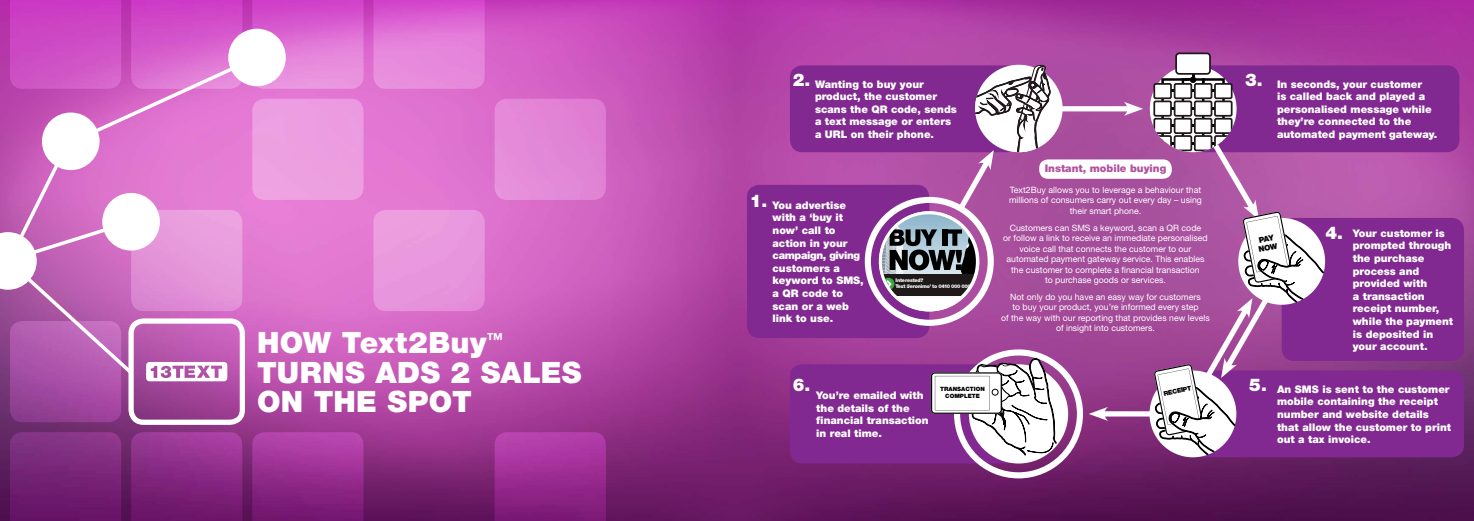
<style>
.page{position:relative;width:1474px;height:521px;background:#fff}
.page>*{position:absolute;margin:0;border:0;box-sizing:border-box;transform-origin:0 0}
.t1{font:900 29.49px/29.5px "Helvetica Neue";letter-spacing:.015em;color:#fff}
.t2{font:900 17.5px "Helvetica Neue";color:#fff}
.t3{font:900 10.5px/12.6px "Helvetica Neue";color:#fff}
.t4{font:900 10.5px "Helvetica Neue";color:#b253a0}
.t5{font:8.75px/10.5px "Helvetica Neue";color:#fff;text-align:center}
.t6{font:900 7.88px/8.8px "Helvetica Neue";color:#000}
.t7{font:900 6.48px "Helvetica Neue";color:#000}
.t8{font:900 5.86px/7px "Helvetica Neue";color:#000;text-align:center}
.t9{font:900 5.08px/5.3px "Helvetica Neue";letter-spacing:-.055em;color:#f4f5f5}
</style>
<div class="page">
<img style="left:0;top:0;width:1473px;height:521px">
<div style="left:747px;top:185px;width:182px;height:153px;background:#812990;border-radius:12px"></div>
<div style="left:1192px;top:370px;width:271px;height:87px;background:#812990;border-radius:12px"></div>
<div style="left:1192px;top:65px;width:267px;height:87px;background:#812990;border-radius:12px"></div>
<div style="left:790px;top:65px;width:228px;height:87px;background:#812990;border-radius:12px"></div>
<div style="left:1281px;top:218px;width:182px;height:143px;background:#812990;border-radius:12px"></div>
<div style="left:790px;top:364px;width:228px;height:99px;background:#812990;border-radius:12px"></div>
<div style="left:864px;top:197px;width:129px;height:129px;border:6px solid #fff;border-radius:50%"></div>
<div style="left:954px;top:349px;width:129px;height:129px;border:6px solid #fff;border-radius:50%"></div>
<div style="left:1061px;top:106px;width:70px;height:5px;background:#fff"></div>
<div style="left:1099px;top:411px;width:54px;height:5px;background:#fff"></div>
<svg style="left:1088px;top:407px;width:20px;height:14px"></svg>
<div style="left:1039px;top:159px;width:132px;height:20px;background:#fff;border-radius:9px"></div>
<div style="left:1176px;top:53px;width:33px;height:21px;background:#fff;border-radius:3px"></div>
<div style="left:1175px;top:52px;width:35px;height:23px;border:2px solid #20181c;border-radius:3px"></div>
<svg style="left:1123px;top:61px;width:201px;height:394px"></svg>
<div style="left:968px;top:364px;width:100px;height:99px;background:#fff;border-radius:50%"></div>
<svg style="left:930px;top:353px;width:128px;height:104px"></svg>
<div style="left:991px;top:389px;width:7px;height:7px;border:1px solid #000;border-radius:50%"></div>
<svg style="left:875px;top:48px;width:191px;height:267px"></svg>
<svg style="left:373px;top:0;width:111px;height:89px;background:#e176d7"></svg>
<div style="left:494px;top:99px;width:112px;height:101px;background:#e286d7;border-radius:12px"></div>
<div style="left:10px;top:321px;width:111px;height:101px;background:linear-gradient(to right,#904193,#ab4ba8);border-radius:12px"></div>
<svg style="left:10px;top:432px;width:111px;height:89px;background:#762476"></svg>
<svg style="left:131px;top:432px;width:111px;height:89px;background:#852881"></svg>
<svg style="left:252px;top:432px;width:111px;height:89px;background:#942c8d"></svg>
<div style="left:373px;top:210px;width:111px;height:101px;background:#e897de;border-radius:12px"></div>
<svg style="left:494px;top:432px;width:112px;height:89px;background:#992c91"></svg>
<div style="left:128px;top:318px;width:117px;height:107px;border:5px solid #fff;border-radius:12px"></div>
<svg style="left:0;top:0;width:363px;height:381px;background:#d87bcd"></svg>
<h1 class="t1" style="left:257px;top:328px;width:323px">How Text2Buy<sup>™<br></sup>Turns ADS 2 sales on the spot</h1>
<h2 class="t2" style="left:793px;top:70px;width:19px">2.</h2>
<p class="t3" style="left:815px;top:78px;width:143px">Wanting to buy your product, the customer scans the QR code, sends a text message or enters a URL</p>
<p class="t3" style="left:850px;top:128px;width:85px">on their phone.</p>
<h2 class="t2" style="left:750px;top:191px;width:19px">1.</h2>
<p class="t3" style="left:772px;top:199px;width:93px">You advertise with a ‘buy it now’ call to action in your campaign, giving customers a keyword to SMS, a QR code to scan or a web link to use.</p>
<p class="t9" style="left:895px;top:278px;width:77px">interested?<br>text ‘Jeronimo’ to 0410 000 000</p>
<p class="t4" style="left:1044px;top:162px;width:123px">Instant, mobile buying</p>
<p class="t5" style="left:1009px;top:184px;width:194px">Text2Buy allows you to leverage a behaviour that millions of consumers carry out every day – using their smart phone.</p>
<p class="t5" style="left:1003px;top:222px;width:206px">Customers can SMS a keyword, scan a QR code<br>or follow a link to receive an immediate personalised voice call that connects the customer to our automated payment gateway service. This enables the customer to complete a financial transaction<br>to purchase goods or services.</p>
<p class="t5" style="left:1001px;top:291px;width:210px">Not only do you have an easy way for customers<br>to buy your product, you’re informed every step<br>of the way with our reporting that provides new levels of insight into customers.</p>
<h2 class="t2" style="left:793px;top:375px;width:19px">6.</h2>
<p class="t3" style="left:816px;top:389px;width:114px">You’re emailed with the details of the financial transaction in real time.</p>
<p class="t8" style="left:940px;top:386px;width:46px">Transaction<br>Complete</p>
<p class="t7" style="left:1163px;top:390px;width:29px;rotate:-11deg">Receipt</p>
<h2 class="t2" style="left:1245px;top:70px;width:19px">3.</h2>
<p class="t3" style="left:1276px;top:78px;width:162px">In seconds, your customer<br>is called back and played a personalised message while they’re connected to the automated payment gateway.</p>
<h2 class="t2" style="left:1325px;top:222px;width:19px">4.</h2>
<p class="t3" style="left:1352px;top:227px;width:102px">Your customer is prompted through the purchase process and provided with<br>a transaction receipt number, while the payment is deposited in your account.</p>
<p class="t3" style="left:1276px;top:383px;width:176px">An SMS is sent to the customer mobile containing the receipt number and website details that allow the customer to print out a tax invoice.</p>
<p class="t6" style="left:1255px;top:236px;width:9px;rotate:-11deg">PAY<br>NOW</p>
<h2 class="t2" style="left:1249px;top:375px;width:19px">5.</h2>
</div>
